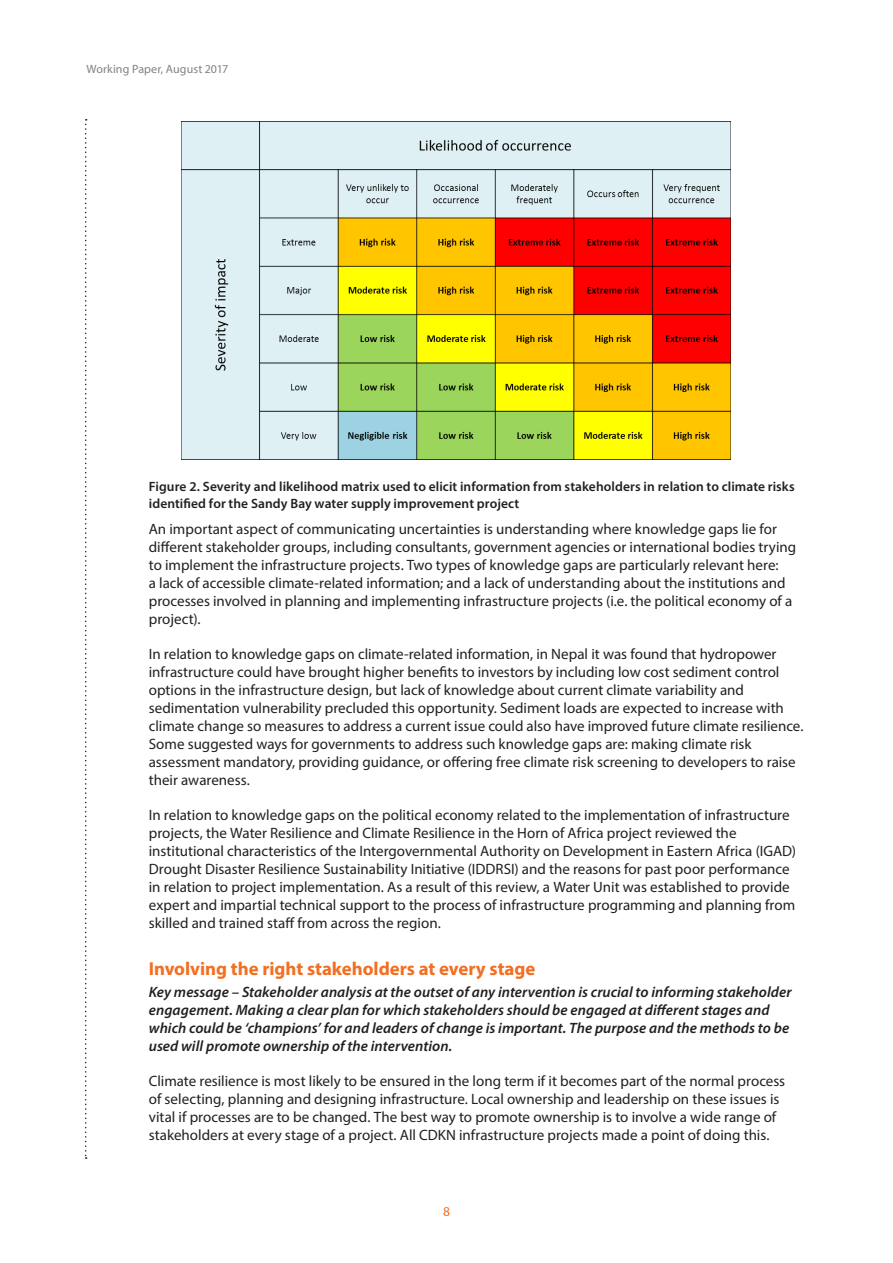
<style>
.page{position:relative;width:893px;height:1263px;background:#fff}
.page>*{position:absolute;margin:0;border:0;box-sizing:border-box;transform-origin:0 0}
.HEADING1{font:700 18.75px "Myriad Pro";color:#f36e21}
.BODY_text{font:15px/18px "Myriad Pro";color:#231f20}
.Key_message{font:italic 600 15px/18px "Myriad Pro";letter-spacing:.005em;color:#231f20}
.Figure_text{font:600 13.5px/16.5px "Myriad Pro";letter-spacing:.005em;color:#231f20}
.t1{font:13.5px "Myriad Pro";color:#f36e21}
.t2{font:12px "Myriad Pro";letter-spacing:.005em;color:#808285}
</style>
<div class="page">
<svg style="left:85px;top:119px;width:2px;height:1040px"></svg>
<img style="left:182px;top:121px;width:548px;height:339px">
<p class="t2" style="left:86px;top:61px;width:143px">Working Paper, August 2017</p>
<p class="Figure_text" style="left:149px;top:478px;width:648px">Figure 2. Severity and likelihood matrix used to elicit information from stakeholders in relation to climate risks identified for the Sandy Bay water supply improvement project</p>
<p class="BODY_text" style="left:149px;top:520px;width:649px">An important aspect of communicating uncertainties is understanding where knowledge gaps lie for different stakeholder groups, including consultants, government agencies or international bodies trying to implement the infrastructure projects. Two types of knowledge gaps are particularly relevant here:<br>a lack of accessible climate-related information; and a lack of understanding about the institutions and processes involved in planning and implementing infrastructure projects (i.e. the political economy of a project).</p>
<p class="BODY_text" style="left:149px;top:645px;width:656px">In relation to knowledge gaps on climate-related information, in Nepal it was found that hydropower infrastructure could have brought higher benefits to investors by including low cost sediment control options in the infrastructure design, but lack of knowledge about current climate variability and sedimentation vulnerability precluded this opportunity. Sediment loads are expected to increase with climate change so measures to address a current issue could also have improved future climate resilience.<br>Some suggested ways for governments to address such knowledge gaps are: making climate risk assessment mandatory, providing guidance, or offering free climate risk screening to developers to raise their awareness.</p>
<p class="BODY_text" style="left:149px;top:806px;width:649px">In relation to knowledge gaps on the political economy related to the implementation of infrastructure projects, the Water Resilience and Climate Resilience in the Horn of Africa project reviewed the institutional characteristics of the Intergovernmental Authority on Development in Eastern Africa (IGAD)<br>Drought Disaster Resilience Sustainability Initiative (IDDRSI) and the reasons for past poor performance in relation to project implementation. As a result of this review, a Water Unit was established to provide expert and impartial technical support to the process of infrastructure programming and planning from skilled and trained staff from across the region.</p>
<p class="HEADING1" style="left:149px;top:956px;width:388px">Involving the right stakeholders at every stage</p>
<p class="Key_message" style="left:149px;top:982px;width:644px">Key message – Stakeholder analysis at the outset of any intervention is crucial to informing stakeholder engagement. Making a clear plan for which stakeholders should be engaged at different stages and which could be ‘champions’ for and leaders of change is important. The purpose and the methods to be used will promote ownership of the intervention.</p>
<p class="BODY_text" style="left:149px;top:1072px;width:638px">Climate resilience is most likely to be ensured in the long term if it becomes part of the normal process of selecting, planning and designing infrastructure. Local ownership and leadership on these issues is vital if processes are to be changed. The best way to promote ownership is to involve a wide range of stakeholders at every stage of a project. All CDKN infrastructure projects made a point of doing this.</p>
<p class="t1" style="left:443px;top:1203px;width:8px">8</p>
</div>
